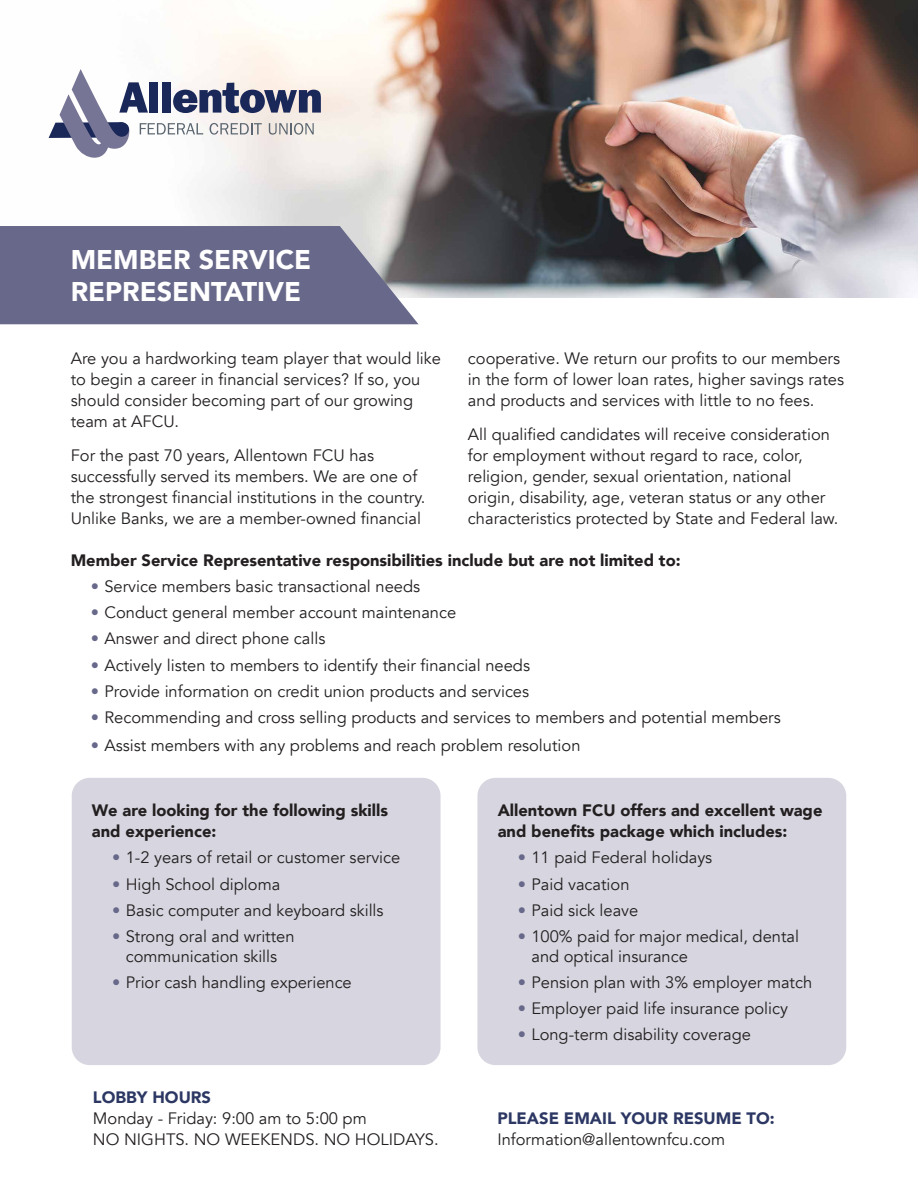
<style>
.page{position:relative;width:918px;height:1188px;background:#fff}
.page>*{position:absolute;margin:0;border:0;box-sizing:border-box;transform-origin:0 0}
.t1{font:900 27px/32.4px "Avenir";color:#fff}
.t2{font:16.5px/21px "Avenir";color:#231f20}
.t3{font:900 16.5px/21px "Avenir";color:#231f20}
.t4{font:900 16.5px "Avenir";color:#2c3763}
.s1{color:#68698a}
</style>
<div class="page">
<img style="left:48px;top:0;width:870px;height:297px">
<svg style="left:0;top:226px;width:419px;height:98px;background:#6e6f8d"></svg>
<div style="left:72px;top:778px;width:369px;height:287px;background:#d7d6e0;border-radius:18px"></div>
<div style="left:477px;top:778px;width:369px;height:287px;background:#d7d6e0;border-radius:18px"></div>
<svg style="left:49px;top:69px;width:272px;height:89px"></svg>
<div style="left:114px;top:122px;width:15px;height:15px;background:#192858;border-radius:50%"></div>
<h1 class="t1" style="left:71px;top:243px;width:242px">MEMBER SERVICE<br>REPRESENTATIVE</h1>
<p class="t2" style="left:468px;top:348px;width:378px">cooperative. We return our profits to our members in the form of lower loan rates, higher savings rates and products and services with little to no fees.</p>
<p class="t2" style="left:468px;top:424px;width:372px">All qualified candidates will receive consideration for employment without regard to race, color, religion, gender, sexual orientation, national origin, disability, age, veteran status or any other characteristics protected by State and Federal law.</p>
<p class="t3" style="left:71px;top:549px;width:611px">Member Service Representative responsibilities include but are not limited to:</p>
<p class="t2" style="left:91px;top:576px;width:331px"><span class="s1">•</span> Service members basic transactional needs</p>
<p class="t2" style="left:91px;top:602px;width:367px"><span class="s1">•</span> Conduct general member account maintenance</p>
<p class="t2" style="left:91px;top:628px;width:236px"><span class="s1">•</span> Answer and direct phone calls</p>
<p class="t2" style="left:91px;top:655px;width:441px"><span class="s1">•</span> Actively listen to members to identify their financial needs</p>
<p class="t2" style="left:91px;top:681px;width:440px"><span class="s1">•</span> Provide information on credit union products and services</p>
<p class="t2" style="left:91px;top:707px;width:691px"><span class="s1">•</span> Recommending and cross selling products and services to members and potential members</p>
<p class="t2" style="left:91px;top:735px;width:491px"><span class="s1">•</span> Assist members with any problems and reach problem resolution</p>
<p class="t2" style="left:71px;top:348px;width:372px">Are you a hardworking team player that would like to begin a career in financial services? If so, you should consider becoming part of our growing team at AFCU.</p>
<p class="t2" style="left:71px;top:445px;width:356px">For the past 70 years, Allentown FCU has successfully served its members. We are one of the strongest financial institutions in the country.<br>Unlike Banks, we are a member-owned financial</p>
<p class="t3" style="left:92px;top:799px;width:298px">We are looking for the following skills and experience:</p>
<p class="t2" style="left:112px;top:847px;width:290px"><span class="s1">•</span> 1-2 years of retail or customer service</p>
<p class="t2" style="left:112px;top:874px;width:170px"><span class="s1">•</span> High School diploma</p>
<p class="t2" style="left:112px;top:900px;width:273px"><span class="s1">•</span> Basic computer and keyboard skills</p>
<p class="t2" style="left:112px;top:927px;width:184px;line-height:19.5px;text-align:center"><span class="s1">•</span> Strong oral and written communication skills</p>
<p class="t2" style="left:112px;top:972px;width:241px"><span class="s1">•</span> Prior cash handling experience</p>
<p class="t3" style="left:498px;top:799px;width:326px">Allentown FCU offers and excellent wage and benefits package which includes:</p>
<p class="t2" style="left:518px;top:847px;width:196px"><span class="s1">•</span> 11 paid Federal holidays</p>
<p class="t2" style="left:518px;top:874px;width:113px"><span class="s1">•</span> Paid vacation</p>
<p class="t2" style="left:518px;top:900px;width:122px"><span class="s1">•</span> Paid sick leave</p>
<p class="t2" style="left:531px;top:927px;width:269px;line-height:19.5px;text-indent:-13px"><span class="s1">•</span> 100% paid for major medical, dental and optical insurance</p>
<p class="t2" style="left:518px;top:972px;width:296px"><span class="s1">•</span> Pension plan with 3% employer match</p>
<p class="t2" style="left:518px;top:998px;width:272px"><span class="s1">•</span> Employer paid life insurance policy</p>
<p class="t2" style="left:518px;top:1024px;width:235px"><span class="s1">•</span> Long-term disability coverage</p>
<p class="t4" style="left:93px;top:1083px;width:120px">LOBBY HOURS</p>
<p class="t2" style="left:93px;top:1108px;width:347px">Monday - Friday: 9:00 am to 5:00 pm<br>NO NIGHTS. NO WEEKENDS. NO HOLIDAYS.</p>
<p class="t4" style="left:497px;top:1104px;width:279px">PLEASE EMAIL YOUR RESUME TO:</p>
<p class="t2" style="left:497px;top:1129px;width:229px">Information@allentownfcu.com</p>
</div>
